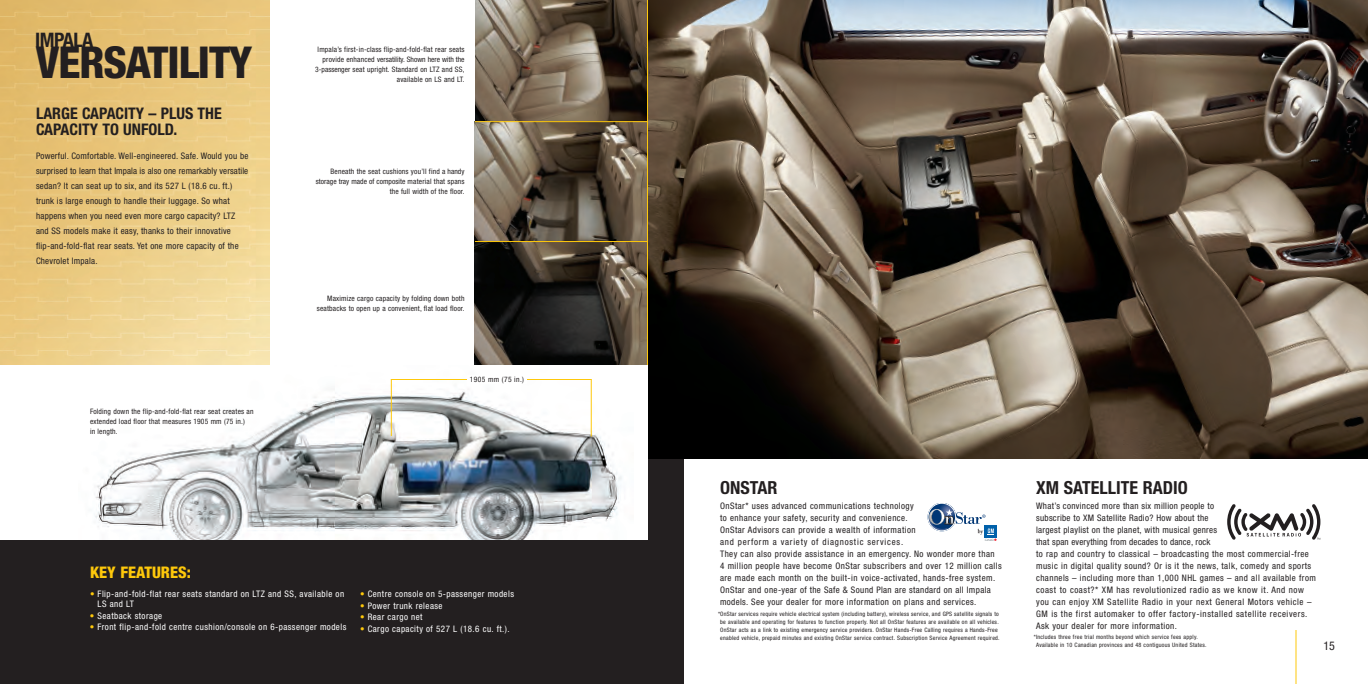
<style>
.page{position:relative;width:1368px;height:684px;background:#fff}
.page>*{position:absolute;margin:0;border:0;box-sizing:border-box;transform-origin:0 0}
.t1{font:800 condensed 44px "Helvetica Neue";letter-spacing:-.025em;color:#231f20}
.t2{font:700 condensed 20px "Helvetica Neue";letter-spacing:-.025em;color:#231f20}
.t3{font:700 condensed 18px "Helvetica Neue";color:#231f20}
.t4{font:700 condensed 16px/16px "Helvetica Neue";color:#231f20}
.t5{font:800 condensed 16px "Helvetica Neue";color:#fec80b}
.t6{font:condensed 12px "Helvetica Neue";color:#231f20}
.t7{font:condensed 9px/12px "Helvetica Neue";letter-spacing:.05em;color:#231f20}
.t8{font:condensed 9px/15px "Helvetica Neue";letter-spacing:.025em;color:#231f20}
.t9{font:condensed 9px/10px "Helvetica Neue";letter-spacing:.05em;color:#fff}
.t10{font:condensed 7.5px/10px "Helvetica Neue";letter-spacing:.025em;color:#231f20;text-align:right}
.t11{font:condensed 7.5px "Helvetica Neue";letter-spacing:.05em;color:#231f20}
.t12{font:condensed 6px/8px "Helvetica Neue";letter-spacing:.045em;color:#231f20;text-align:center}
.s1{color:#fec80b}
</style>
<div class="page">
<img style="left:0;top:0;width:270px;height:365px">
<img style="left:648px;top:0;width:720px;height:459px">
<img style="left:475px;top:0;width:172px;height:121px">
<svg style="left:475px;top:122px;width:172px;height:119px;background:#695d4e"></svg>
<img style="left:475px;top:242px;width:172px;height:123px">
<hr style="left:1296px;top:630px;width:1px;height:54px;background:#fec80b">
<div style="left:0;top:540px;width:684px;height:144px;background:#231f20"></div>
<hr style="left:475px;top:121px;width:173px;height:1px;background:#fec80b">
<hr style="left:475px;top:241px;width:173px;height:1px;background:#fec80b">
<hr style="left:647px;top:0;width:1px;height:366px;background:#fec80b">
<svg style="left:928px;top:503px;width:69px;height:38px"></svg>
<svg style="left:1227px;top:504px;width:93px;height:36px"></svg>
<img style="left:95px;top:379px;width:527px;height:161px">
<hr style="left:391px;top:379px;width:1px;height:57px;background:#fec80b">
<hr style="left:591px;top:380px;width:1px;height:57px;background:#fec80b">
<hr style="left:391px;top:379px;width:201px;height:1px;background:#fec80b">
<div style="left:467px;top:375px;width:59px;height:9px;background:#fff"></div>
<div style="left:648px;top:459px;width:36px;height:81px;background:#231f20"></div>
<h2 class="t2" style="left:35px;top:32px;width:60px">IMPALA</h2>
<h1 class="t1" style="left:36px;top:47px;width:218px">VERSATILITY</h1>
<h3 class="t4" style="left:36px;top:107px;width:187px">LARGE CAPACITY – PLUS THE<br>CAPACITY TO UNFOLD.</h3>
<p class="t8" style="left:36px;top:150px;width:214px">Powerful. Comfortable. Well-engineered. Safe. Would you be surprised to learn that Impala is also one remarkably versatile sedan? It can seat up to six, and its 527 L (18.6 cu. ft.) trunk is large enough to handle their luggage. So what happens when you need even more cargo capacity? LTZ and SS models make it easy, thanks to their innovative flip-and-fold-flat rear seats. Yet one more capacity of the Chevrolet Impala.</p>
<p class="t10" style="left:90px;top:407px;width:165px;text-align:left">Folding down the flip-and-fold-flat rear seat creates an extended load floor that measures 1905 mm (75 in.)<br>in length.</p>
<p class="t10" style="left:315px;top:45px;width:151px">Impala’s first-in-class flip-and-fold-flat rear seats provide enhanced versatility. Shown here with the 3-passenger seat upright. Standard on LTZ and SS, available on LS and LT.</p>
<p class="t10" style="left:316px;top:167px;width:150px">Beneath the seat cushions you’ll find a handy storage tray made of composite material that spans the full width of the floor.</p>
<p class="t10" style="left:317px;top:294px;width:149px">Maximize cargo capacity by folding down both seatbacks to open up a convenient, flat load floor.</p>
<p class="t11" style="left:470px;top:377px;width:56px">1905 mm (75 in.)</p>
<h3 class="t5" style="left:90px;top:567px;width:102px">KEY FEATURES:</h3>
<p class="t9" style="left:98px;top:590px;width:248px;text-indent:-8px"><span class="s1">•</span> Flip-and-fold-flat rear seats standard on LTZ and SS, available on<br>LS and LT</p>
<p class="t9" style="left:90px;top:611px;width:74px"><span class="s1">•</span> Seatback storage</p>
<p class="t9" style="left:90px;top:623px;width:258px"><span class="s1">•</span> Front flip-and-fold centre cushion/console on 6-passenger models</p>
<p class="t9" style="left:360px;top:590px;width:155px"><span class="s1">•</span> Centre console on 5-passenger models</p>
<p class="t9" style="left:360px;top:601px;width:84px"><span class="s1">•</span> Power trunk release</p>
<p class="t9" style="left:360px;top:613px;width:64px"><span class="s1">•</span> Rear cargo net</p>
<p class="t9" style="left:360px;top:624px;width:151px"><span class="s1">•</span> Cargo capacity of 527 L (18.6 cu. ft.).</p>
<h3 class="t3" style="left:720px;top:477px;width:59px">ONSTAR</h3>
<h3 class="t3" style="left:1036px;top:477px;width:153px">XM SATELLITE RADIO</h3>
<p class="t7" style="left:720px;top:501px;width:283px">OnStar* uses advanced communications technology<br>to enhance your safety, security and convenience.<br>OnStar Advisors can provide a wealth of information<br>and perform a variety of diagnostic services.<br>They can also provide assistance in an emergency. No wonder more than<br>4 million people have become OnStar subscribers and over 12 million calls are made each month on the built-in voice-activated, hands-free system.<br>OnStar and one-year of the Safe &amp; Sound Plan are standard on all Impala models. See your dealer for more information on plans and services.</p>
<p class="t12" style="left:718px;top:611px;width:283px">*OnStar services require vehicle electrical system (including battery), wireless service, and GPS satellite signals to be available and operating for features to function properly. Not all OnStar features are available on all vehicles.<br>OnStar acts as a link to existing emergency service providers. OnStar Hands-Free Calling requires a Hands-Free enabled vehicle, prepaid minutes and existing OnStar service contract. Subscription Service Agreement required.</p>
<p class="t7" style="left:1036px;top:500px;width:281px">What’s convinced more than six million people to<br>subscribe to XM Satellite Radio? How about the<br>largest playlist on the planet, with musical genres<br>that span everything from decades to dance, rock<br>to rap and country to classical – broadcasting the most commercial-free music in digital quality sound? Or is it the news, talk, comedy and sports channels – including more than 1,000 NHL games – and all available from coast to coast?* XM has revolutionized radio as we know it. And now you can enjoy XM Satellite Radio in your next General Motors vehicle – GM is the first automaker to offer factory-installed satellite receivers.<br>Ask your dealer for more information.</p>
<p class="t12" style="left:1036px;top:633px;width:172px;text-align:left;text-indent:-2px">*Includes three free trial months beyond which service fees apply.<br>Available in 10 Canadian provinces and 48 contiguous United States.</p>
<h3 class="t6" style="left:1324px;top:642px;width:13px">15</h3>
</div>
